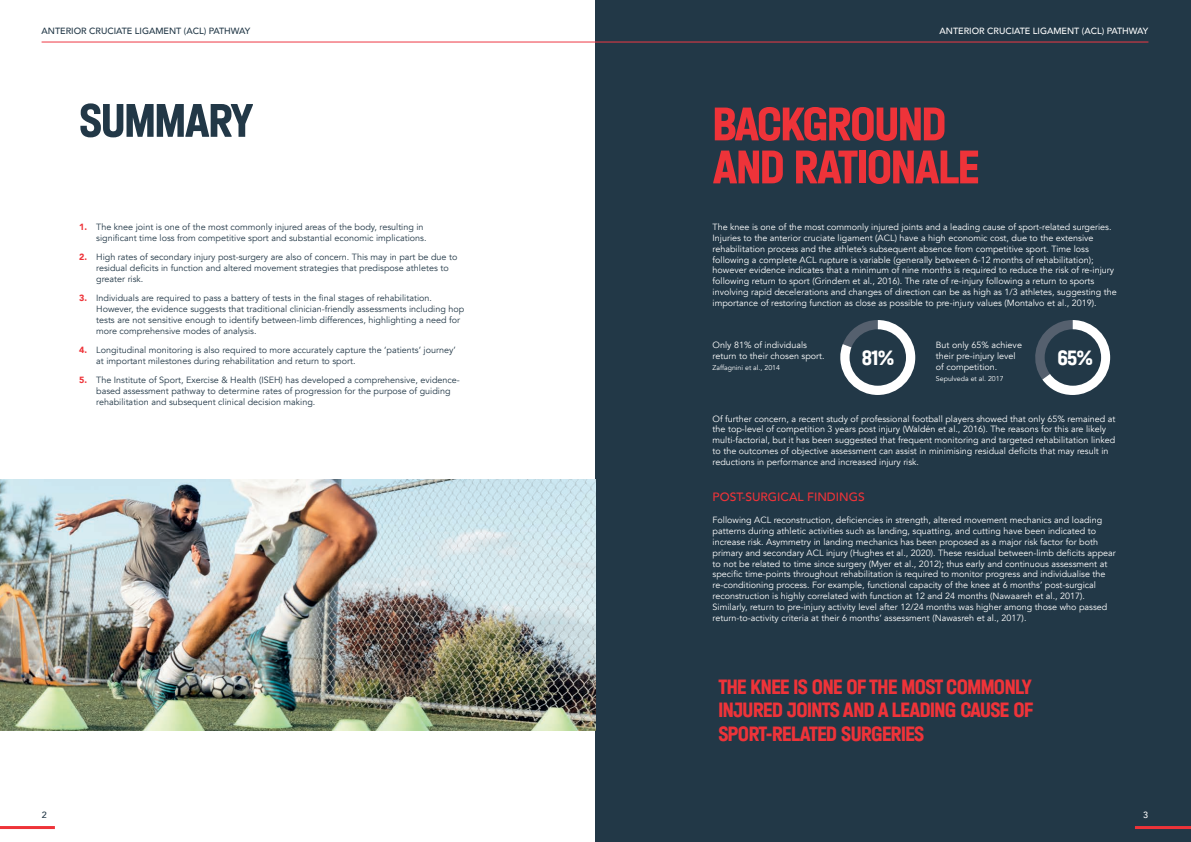
<style>
.page{position:relative;width:1191px;height:842px;background:#fff}
.page>*{position:absolute;margin:0;border:0;box-sizing:border-box;transform-origin:0 0}
.t1{font:700 50px/43px "Halvar Eng";letter-spacing:-.025em;color:#ee3339}
.t2{font:700 50px "Halvar Eng";letter-spacing:-.025em;color:#223847}
.t3{font:700 22px/23.4px "Halvar Eng";letter-spacing:-.025em;color:#ee3339;text-align:justify}
.t4{font:700 22px "Halvar Eng";color:#fff}
.t5{font:500 12px "Avenir";color:#ee3339}
.t6{font:9px/10.8px "Avenir";color:#fff}
.t7{font:9px/10.8px "Avenir";color:#223847}
.t8{font:500 9px "Avenir";color:#223847}
.t9{font:500 9px "Avenir";color:#fff}
.t10{font:7px "Avenir";color:#fff}
.s1{font-weight:900;color:#ee3339}
</style>
<div class="page">
<div style="left:595px;top:0;width:596px;height:842px;background:#223847"></div>
<hr style="left:42px;top:42px;width:1106px;height:1px;background:#ee3844">
<hr style="left:1135px;top:826px;width:56px;height:3px;background:#ee3339">
<hr style="left:0;top:826px;width:55px;height:3px;background:#ee3339">
<img style="left:0;top:479px;width:595px;height:251px">
<svg style="left:840px;top:320px;width:75px;height:75px"></svg>
<div style="left:849px;top:329px;width:57px;height:57px;background:#223847;border-radius:50%"></div>
<svg style="left:1035px;top:320px;width:75px;height:75px"></svg>
<div style="left:1044px;top:329px;width:57px;height:57px;background:#223847;border-radius:50%"></div>
<p class="t8" style="left:42px;top:23px;width:210px">ANTERIOR CRUCIATE LIGAMENT (ACL) PATHWAY</p>
<p class="t9" style="left:939px;top:23px;width:210px">ANTERIOR CRUCIATE LIGAMENT (ACL) PATHWAY</p>
<h1 class="t2" style="left:79px;top:90px;width:175px">SUMMARY</h1>
<p class="t7" style="left:96px;top:222px;width:332px;text-indent:-17px"><span class="s1">1.</span> The knee joint is one of the most commonly injured areas of the body, resulting in significant time loss from competitive sport and substantial economic implications.</p>
<p class="t7" style="left:96px;top:252px;width:363px;text-indent:-17px"><span class="s1">2.</span> High rates of secondary injury post-surgery are also of concern. This may in part be due to residual deficits in function and altered movement strategies that predispose athletes to greater risk.</p>
<p class="t7" style="left:96px;top:293px;width:369px;text-indent:-17px"><span class="s1">3.</span> Individuals are required to pass a battery of tests in the final stages of rehabilitation.<br>However, the evidence suggests that traditional clinician-friendly assessments including hop tests are not sensitive enough to identify between-limb differences, highlighting a need for more comprehensive modes of analysis.</p>
<p class="t7" style="left:96px;top:344px;width:361px;text-indent:-17px"><span class="s1">4.</span> Longitudinal monitoring is also required to more accurately capture the ‘patients’ journey’ at important milestones during rehabilitation and return to sport.</p>
<p class="t7" style="left:96px;top:375px;width:365px;text-indent:-17px"><span class="s1">5.</span> The Institute of Sport, Exercise &amp; Health (ISEH) has developed a comprehensive, evidence&shy;based assessment pathway to determine rates of progression for the purpose of guiding rehabilitation and subsequent clinical decision making.</p>
<h1 class="t1" style="left:712px;top:101px;width:268px">BACKGROUND<br>AND RATIONALE</h1>
<p class="t6" style="left:712px;top:222px;width:406px">The knee is one of the most commonly injured joints and a leading cause of sport-related surgeries.<br>Injuries to the anterior cruciate ligament (ACL) have a high economic cost, due to the extensive rehabilitation process and the athlete’s subsequent absence from competitive sport. Time loss following a complete ACL rupture is variable (generally between 6-12 months of rehabilitation); however evidence indicates that a minimum of nine months is required to reduce the risk of re-injury following return to sport (Grindem et al., 2016). The rate of re-injury following a return to sports involving rapid decelerations and changes of direction can be as high as 1/3 athletes, suggesting the importance of restoring function as close as possible to pre-injury values (Montalvo et al., 2019).</p>
<p class="t6" style="left:712px;top:340px;width:114px">Only 81% of individuals return to their chosen sport.</p>
<p class="t10" style="left:712px;top:364px;width:69px">Zaffagnini et al., 2014</p>
<p class="t6" style="left:936px;top:340px;width:88px">But only 65% achieve their pre-injury level of competition.</p>
<p class="t10" style="left:936px;top:374px;width:69px">Sepulveda et al. 2017</p>
<h2 class="t4" style="left:861px;top:344px;width:34px">81%</h2>
<h2 class="t4" style="left:1057px;top:344px;width:37px">65%</h2>
<p class="t6" style="left:712px;top:413px;width:404px">Of further concern, a recent study of professional football players showed that only 65% remained at the top-level of competition 3 years post injury (Waldén et al., 2016). The reasons for this are likely multi-factorial, but it has been suggested that frequent monitoring and targeted rehabilitation linked to the outcomes of objective assessment can assist in minimising residual deficits that may result in reductions in performance and increased injury risk.</p>
<h3 class="t5" style="left:712px;top:487px;width:154px">POST-SURGICAL FINDINGS</h3>
<p class="t6" style="left:712px;top:515px;width:405px">Following ACL reconstruction, deficiencies in strength, altered movement mechanics and loading patterns during athletic activities such as landing, squatting, and cutting have been indicated to increase risk. Asymmetry in landing mechanics has been proposed as a major risk factor for both primary and secondary ACL injury (Hughes et al., 2020). These residual between-limb deficits appear to not be related to time since surgery (Myer et al., 2012); thus early and continuous assessment at specific time-points throughout rehabilitation is required to monitor progress and individualise the re-conditioning process. For example, functional capacity of the knee at 6 months’ post-surgical reconstruction is highly correlated with function at 12 and 24 months (Nawaareh et al., 2017).<br>Similarly, return to pre-injury activity level after 12/24 months was higher among those who passed return-to-activity criteria at their 6 months’ assessment (Nawasreh et al., 2017).</p>
<h2 class="t3" style="left:718px;top:674px;width:316px">THE KNEE IS ONE OF THE MOST COMMONLY INJURED JOINTS AND A LEADING CAUSE OF SPORT-RELATED SURGERIES</h2>
<p class="t8" style="left:42px;top:807px;width:7px">2</p>
<p class="t9" style="left:1143px;top:807px;width:7px">3</p>
</div>
